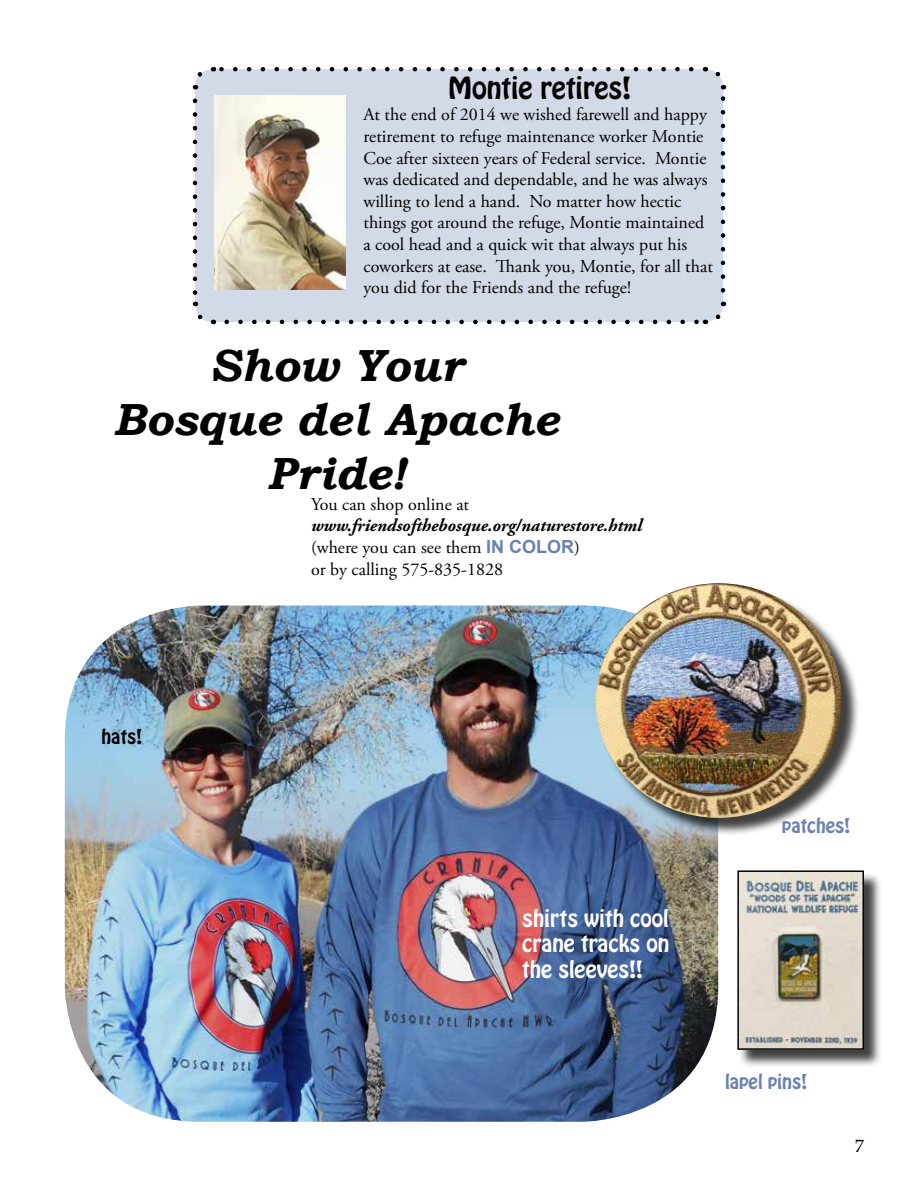
<style>
.page{position:relative;width:918px;height:1188px;background:#fff}
.page>*{position:absolute;margin:0;border:0;box-sizing:border-box;transform-origin:0 0}
.t1{font:italic 700 45px/54px "Bookman Old Style";color:#000;text-align:center}
.t2{font:27px "Hobo Std";color:#000}
.t3{font:21px/25.2px "Hobo Std";color:#fff;text-align:justify}
.t4{font:18px/21.6px "Adobe Garamond Pro";color:#000}
.t5{font:italic 700 18px/21.6px "Adobe Garamond Pro";color:#000}
.t6{font:18px "Hobo Std";color:#6a81b0}
.t7{font:18px "Hobo Std";color:#000}
.t8{font:18px "Palatino Linotype";color:#000}
.s1{font-weight:400;font-style:normal}
.s2{font-family:"Arial";font-style:normal;color:#6a81b0}
</style>
<div class="page">
<div style="left:195px;top:69px;width:528px;height:253px;background:#d2d9e7;border-radius:18px"></div>
<svg style="left:227px;top:320px;width:471px;height:4px"></svg>
<svg style="left:220px;top:67px;width:471px;height:4px"></svg>
<svg style="left:192px;top:71px;width:13px;height:18px"></svg>
<svg style="left:193px;top:101px;width:21px;height:224px"></svg>
<svg style="left:712px;top:302px;width:15px;height:19px"></svg>
<svg style="left:705px;top:66px;width:20px;height:224px"></svg>
<img style="left:214px;top:95px;width:131px;height:195px">
<img style="left:65px;top:606px;width:653px;height:516px">
<div style="left:739px;top:872px;width:143px;height:195px;background:#000;opacity:.75"></div>
<img style="left:740px;top:873px;width:121px;height:174px">
<div style="left:737px;top:870px;width:127px;height:180px;border:2px solid #000"></div>
<div style="left:598px;top:585px;width:262px;height:252px;background:#000;opacity:.75"></div>
<img style="left:596px;top:583px;width:246px;height:235px">
<h2 class="t2" style="left:449px;top:69px;width:184px">Montie retires!</h2>
<p class="t4" style="left:363px;top:104px;width:351px">At the end of 2014 we wished farewell and happy retirement to refuge maintenance worker Montie Coe after sixteen years of Federal service. Montie was dedicated and dependable, and he was always willing to lend a hand. No matter how hectic things got around the refuge, Montie maintained a cool head and a quick wit that always put his coworkers at ease. Thank you, Montie, for all that you did for the Friends and the refuge!</p>
<h1 class="t1" style="left:113px;top:338px;width:447px">Show Your<br>Bosque del Apache<br>Pride!</h1>
<p class="t4" style="left:311px;top:494px;width:160px">You can shop online at</p>
<p class="t5" style="left:311px;top:515px;width:333px">www.friendsofthebosque.org/naturestore.html <span class="s1">(where you can see them</span> <span class="s2">IN COLOR</span><span class="s1">)<br>or by calling 575-835-1828</span></p>
<p class="t7" style="left:102px;top:725px;width:42px">hats!</p>
<p class="t3" style="left:522px;top:906px;width:149px">shirts with cool crane tracks on the sleeves!!</p>
<p class="t6" style="left:782px;top:813px;width:70px">patches!</p>
<p class="t6" style="left:725px;top:1070px;width:84px">lapel pins!</p>
<p class="t8" style="left:855px;top:1133px;width:10px">7</p>
</div>
